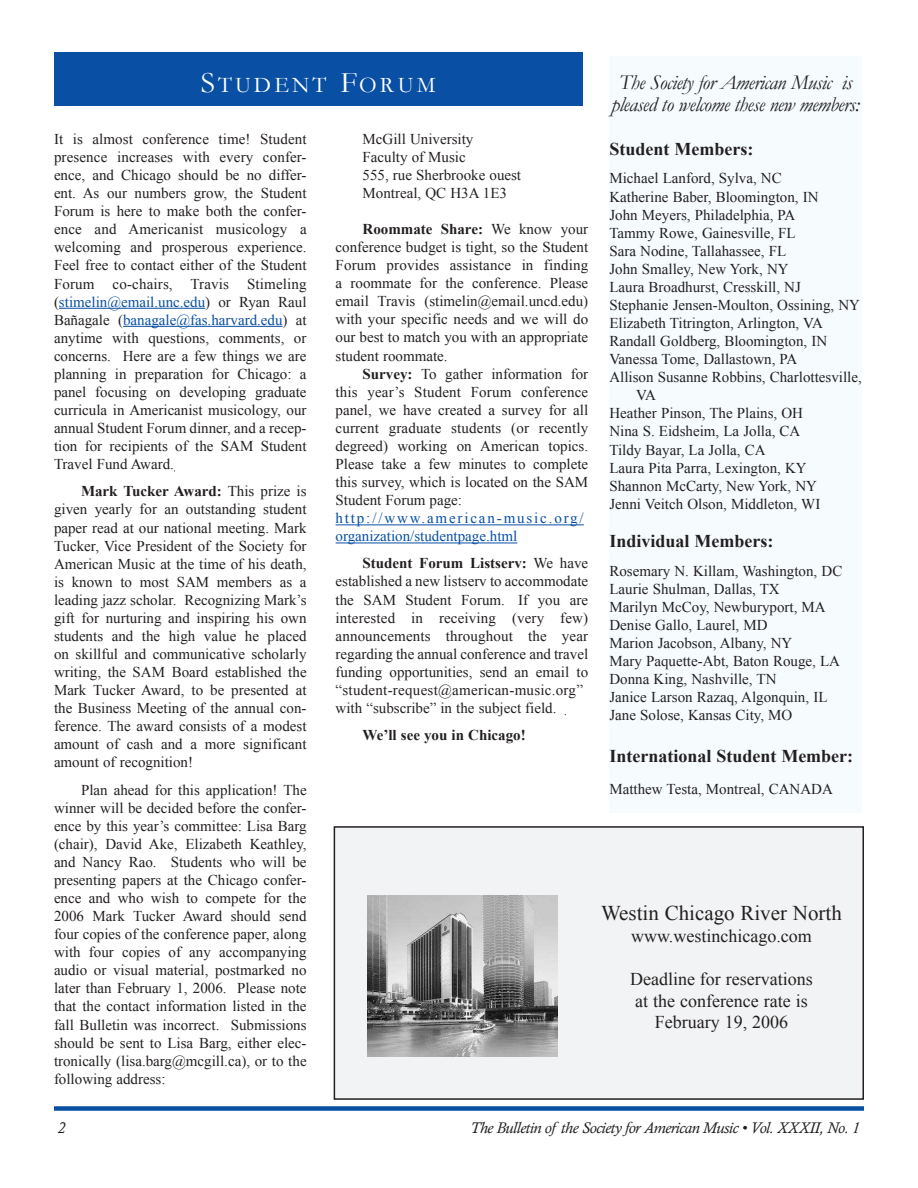
<style>
.page{position:relative;width:918px;height:1188px;background:#fff}
.page>*{position:absolute;margin:0;border:0;box-sizing:border-box;transform-origin:0 0}
.t1{font:22.5px "Garamond";letter-spacing:.135em;color:#fff}
.t2{font:italic 21px/21.8px "Garamond";letter-spacing:-.025em;color:#231f20;text-align:center}
.t3{font:21px "Times New Roman";color:#231f20}
.t4{font:18px/21.8px "Times New Roman";color:#231f20;text-align:center}
.t5{font:700 18px "Times New Roman";color:#231f20}
.t6{font:italic 15.75px "Calisto";letter-spacing:-.025em;color:#231f20}
.t7{font:15px/18px "Times New Roman";color:#231f20;text-align:justify}
.t8{font:15px/18px "Times New Roman";color:#094fa3}
.t9{font:700 15px "Times New Roman";color:#231f20}
.s1{font-size:30px}
.s2{color:#094fa3}
.s3{font-weight:700}
</style>
<div class="page">
<div style="left:54px;top:1106px;width:810px;height:5px;background:#094fa3"></div>
<div style="left:334px;top:827px;width:529px;height:272px;background:#f2f3f4"></div>
<div style="left:334px;top:826px;width:530px;height:274px;border:2px solid #231f20"></div>
<div style="left:54px;top:52px;width:528px;height:54px;background:#094fa3"></div>
<hr style="left:59px;top:308px;width:146px;height:1px;background:#094fa3">
<hr style="left:123px;top:326px;width:160px;height:1px;background:#094fa3">
<hr style="left:336px;top:525px;width:248px;height:1px;background:#094fa3">
<hr style="left:336px;top:543px;width:181px;height:1px;background:#094fa3">
<div style="left:609px;top:56px;width:253px;height:756px;background:#f6fbfe"></div>
<img style="left:368px;top:896px;width:189px;height:161px">
<h1 class="t1" style="left:201px;top:70px;width:236px"><span class="s1">S</span>TUDENT <span class="s1">F</span>ORUM</h1>
<p class="t7" style="left:54px;top:130px;width:254px">It is almost conference time! Student presence increases with every confer&shy;ence, and Chicago should be no differ&shy;ent. As our numbers grow, the Student Forum is here to make both the confer&shy;ence and Americanist musicology a welcoming and prosperous experience.<br>Feel free to contact either of the Student Forum co-chairs, Travis Stimeling (<span class="s2">stimelin@email.unc.edu</span>) or Ryan Raul Bañagale (<span class="s2">banagale@fas.harvard.edu</span>) at anytime with questions, comments, or concerns. Here are a few things we are planning in preparation for Chicago: a panel focusing on developing graduate curricula in Americanist musicology, our annual Student Forum dinner, and a recep&shy;tion for recipients of the SAM Student Travel Fund Award.</p>
<p class="t7" style="left:54px;top:482px;width:254px;text-indent:27px"><span class="s3">Mark Tucker Award:</span> This prize is given yearly for an outstanding student paper read at our national meeting. Mark Tucker, Vice President of the Society for American Music at the time of his death, is known to most SAM members as a leading jazz scholar. Recognizing Mark’s gift for nurturing and inspiring his own students and the high value he placed on skillful and communicative scholarly writing, the SAM Board established the Mark Tucker Award, to be presented at the Business Meeting of the annual con&shy;ference. The award consists of a modest amount of cash and a more significant amount of recognition!</p>
<p class="t7" style="left:54px;top:780px;width:254px;text-indent:27px">Plan ahead for this application! The winner will be decided before the confer&shy;ence by this year’s committee: Lisa Barg (chair), David Ake, Elizabeth Keathley, and Nancy Rao. Students who will be presenting papers at the Chicago confer&shy;ence and who wish to compete for the 2006 Mark Tucker Award should send four copies of the conference paper, along with four copies of any accompanying audio or visual material, postmarked no later than February 1, 2006. Please note that the contact information listed in the fall Bulletin was incorrect. Submissions should be sent to Lisa Barg, either elec&shy;tronically (lisa.barg@mcgill.ca), or to the following address:</p>
<p class="t7" style="left:363px;top:129px;width:160px;text-align:left">McGill University<br>Faculty of Music<br>555, rue Sherbrooke ouest<br>Montreal, QC H3A 1E3</p>
<p class="t7" style="left:336px;top:220px;width:254px;text-indent:27px"><span class="s3">Roommate Share:</span> We know your conference budget is tight, so the Student Forum provides assistance in finding a roommate for the conference. Please email Travis (stimelin@email.uncd.edu) with your specific needs and we will do our best to match you with an appropriate student roommate.</p>
<p class="t7" style="left:336px;top:364px;width:254px;text-indent:27px"><span class="s3">Survey:</span> To gather information for this year’s Student Forum conference panel, we have created a survey for all current graduate students (or recently degreed) working on American topics.<br>Please take a few minutes to complete this survey, which is located on the SAM Student Forum page:</p>
<p class="t8" style="left:336px;top:509px;width:250px">http://www.american-music.org/ organization/studentpage.html</p>
<p class="t7" style="left:336px;top:554px;width:254px;text-align:left;text-indent:27px"><span class="s3">Student Forum Listserv:</span> We have established a new listserv to accommodate the SAM Student Forum. If you are interested in receiving (very few) announcements throughout the year regarding the annual conference and travel funding opportunities, send an email to “student-request@american-music.org” with “subscribe” in the subject field.</p>
<p class="t9" style="left:363px;top:725px;width:165px">We’ll see you in Chicago!</p>
<h2 class="t2" style="left:612px;top:71px;width:250px">The Society for American Music is pleased to welcome these new members:</h2>
<p class="t5" style="left:609px;top:136px;width:145px">Student Members:</p>
<p class="t7" style="left:609px;top:169px;width:174px">Michael Lanford, Sylva, NC</p>
<p class="t7" style="left:609px;top:187px;width:211px">Katherine Baber, Bloomington, IN</p>
<p class="t7" style="left:609px;top:205px;width:187px">John Meyers, Philadelphia, PA</p>
<p class="t7" style="left:609px;top:223px;width:188px">Tammy Rowe, Gainesville, FL</p>
<p class="t7" style="left:609px;top:241px;width:178px">Sara Nodine, Tallahassee, FL</p>
<p class="t7" style="left:609px;top:260px;width:181px">John Smalley, New York, NY</p>
<p class="t7" style="left:609px;top:278px;width:193px">Laura Broadhurst, Cresskill, NJ</p>
<p class="t7" style="left:609px;top:296px;width:252px">Stephanie Jensen-Moulton, Ossining, NY</p>
<p class="t7" style="left:609px;top:314px;width:215px">Elizabeth Titrington, Arlington, VA</p>
<p class="t7" style="left:609px;top:332px;width:219px">Randall Goldberg, Bloomington, IN</p>
<p class="t7" style="left:609px;top:350px;width:189px">Vanessa Tome, Dallastown, PA</p>
<p class="t7" style="left:609px;top:368px;width:254px">Allison Susanne Robbins, Charlottesville,</p>
<p class="t7" style="left:636px;top:386px;width:21px">VA</p>
<p class="t7" style="left:609px;top:404px;width:195px">Heather Pinson, The Plains, OH</p>
<p class="t7" style="left:609px;top:422px;width:193px">Nina S. Eidsheim, La Jolla, CA</p>
<p class="t7" style="left:609px;top:440px;width:158px">Tildy Bayar, La Jolla, CA</p>
<p class="t7" style="left:609px;top:458px;width:199px">Laura Pita Parra, Lexington, KY</p>
<p class="t7" style="left:609px;top:476px;width:209px">Shannon McCarty, New York, NY</p>
<p class="t7" style="left:609px;top:495px;width:212px">Jenni Veitch Olson, Middleton, WI</p>
<p class="t5" style="left:609px;top:528px;width:165px">Individual Members:</p>
<p class="t7" style="left:609px;top:561px;width:234px;text-align:left">Rosemary N. Killam, Washington, DC<br>Laurie Shulman, Dallas, TX<br>Marilyn McCoy, Newburyport, MA<br>Denise Gallo, Laurel, MD<br>Marion Jacobson, Albany, NY<br>Mary Paquette-Abt, Baton Rouge, LA<br>Donna King, Nashville, TN<br>Janice Larson Razaq, Algonquin, IL<br>Jane Solose, Kansas City, MO</p>
<p class="t5" style="left:609px;top:743px;width:245px">International Student Member:</p>
<p class="t7" style="left:609px;top:780px;width:225px">Matthew Testa, Montreal, CANADA</p>
<h2 class="t3" style="left:601px;top:899px;width:242px">Westin Chicago River North</h2>
<p class="t4" style="left:631px;top:924px;width:182px">www.westinchicago.com</p>
<p class="t4" style="left:630px;top:968px;width:184px">Deadline for reservations at the conference rate is<br>February 19, 2006</p>
<p class="t6" style="left:58px;top:1119px;width:9px">2</p>
<p class="t6" style="left:470px;top:1119px;width:391px">The Bulletin of the Society for American Music • Vol. XXXII, No. 1</p>
</div>
